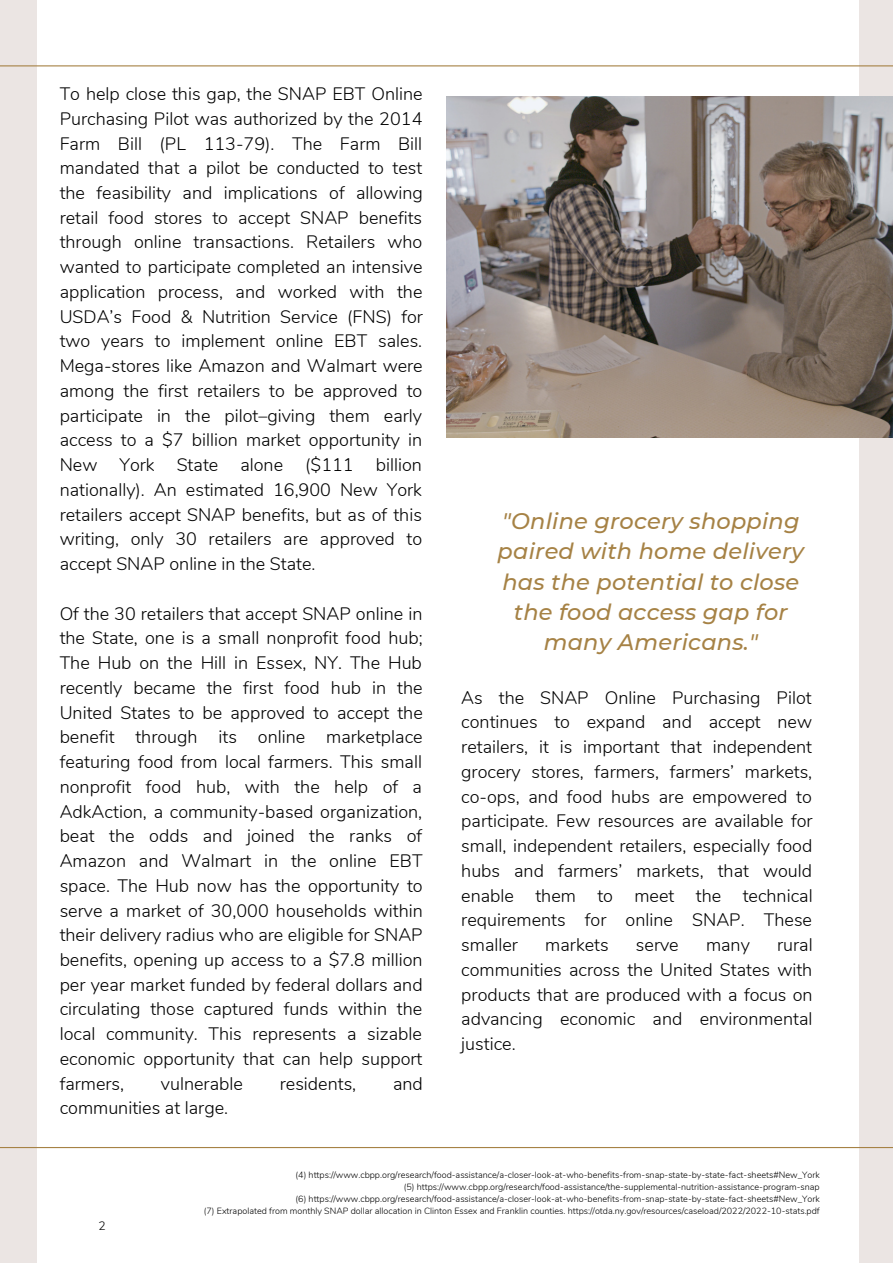
<style>
.page{position:relative;width:893px;height:1264px;background:#fff}
.page>*{position:absolute;margin:0;border:0;box-sizing:border-box;transform-origin:0 0}
.t1{font:italic 500 22.5px/30.3px "Montserrat";letter-spacing:.01em;color:#a68245;text-align:center}
.t2{font:300 18px/24.8px "Nunito";color:#000;text-align:justify}
.t3{font:300 12.15px "Nunito";color:#000}
.t4{font:300 9px/12px "Nunito";color:#000;text-align:right}
</style>
<div class="page">
<div style="left:859px;top:0;width:33px;height:1262px;background:#ebe5e3"></div>
<div style="left:0;top:0;width:36px;height:1262px;background:#ebe5e3"></div>
<hr style="left:0;top:65px;width:892px;height:1px;background:#a68245">
<img style="left:446px;top:97px;width:446px;height:340px">
<hr style="left:0;top:1146px;width:892px;height:2px;background:#a68245">
<p class="t2" style="left:60px;top:82px;width:365px">To help close this gap, the SNAP EBT Online Purchasing Pilot was authorized by the 2014<br>Farm Bill (PL 113-79). The Farm Bill mandated that a pilot be conducted to test the feasibility and implications of allowing retail food stores to accept SNAP benefits through online transactions. Retailers who wanted to participate completed an intensive application process, and worked with the USDA’s Food &amp; Nutrition Service (FNS) for two years to implement online EBT sales.<br>Mega-stores like Amazon and Walmart were among the first retailers to be approved to participate in the pilot–giving them early access to a $7 billion market opportunity in New York State alone ($111 billion nationally). An estimated 16,900 New York retailers accept SNAP benefits, but as of this writing, only 30 retailers are approved to accept SNAP online in the State.</p>
<p class="t2" style="left:60px;top:601px;width:365px">Of the 30 retailers that accept SNAP online in the State, one is a small nonprofit food hub; The Hub on the Hill in Essex, NY. The Hub recently became the first food hub in the United States to be approved to accept the benefit through its online marketplace featuring food from local farmers. This small nonprofit food hub, with the help of a AdkAction, a community-based organization, beat the odds and joined the ranks of Amazon and Walmart in the online EBT space. The Hub now has the opportunity to serve a market of 30,000 households within their delivery radius who are eligible for SNAP benefits, opening up access to a $7.8 million per year market funded by federal dollars and circulating those captured funds within the local community. This represents a sizable economic opportunity that can help support farmers,</p>
<p class="t2" style="left:161px;top:1071px;width:83px">vulnerable</p>
<p class="t2" style="left:280px;top:1071px;width:78px">residents,</p>
<p class="t2" style="left:393px;top:1071px;width:31px">and</p>
<p class="t2" style="left:60px;top:1096px;width:170px">communities at large.</p>
<p class="t1" style="left:497px;top:505px;width:308px">"Online grocery shopping paired with home delivery has the potential to close the food access gap for many Americans."</p>
<p class="t2" style="left:461px;top:685px;width:353px">As the SNAP Online Purchasing Pilot continues to expand and accept new retailers, it is important that independent grocery stores, farmers, farmers’ markets, co-ops, and food hubs are empowered to participate. Few resources are available for small, independent retailers, especially food hubs and farmers’ markets, that would enable them to meet the technical requirements for online SNAP. These smaller</p>
<p class="t2" style="left:461px;top:932px;width:353px;text-indent:316px">rural communities across the United States with products that are produced with a focus on advancing economic and environmental justice.</p>
<p class="t2" style="left:545px;top:932px;width:65px">markets</p>
<p class="t2" style="left:636px;top:932px;width:44px">serve</p>
<p class="t2" style="left:706px;top:932px;width:45px">many</p>
<p class="t3" style="left:99px;top:1217px;width:9px">2</p>
<p class="t4" style="left:204px;top:1168px;width:617px">(4) https://www.cbpp.org/research/food-assistance/a-closer-look-at-who-benefits-from-snap-state-by-state-fact-sheets#New_York<br>(5) https://www.cbpp.org/research/food-assistance/the-supplemental-nutrition-assistance-program-snap<br>(6) https://www.cbpp.org/research/food-assistance/a-closer-look-at-who-benefits-from-snap-state-by-state-fact-sheets#New_York<br>(7) Extrapolated from monthly SNAP dollar allocation in Clinton Essex and Franklin counties. https://otda.ny.gov/resources/caseload/2022/2022-10-stats.pdf</p>
</div>
